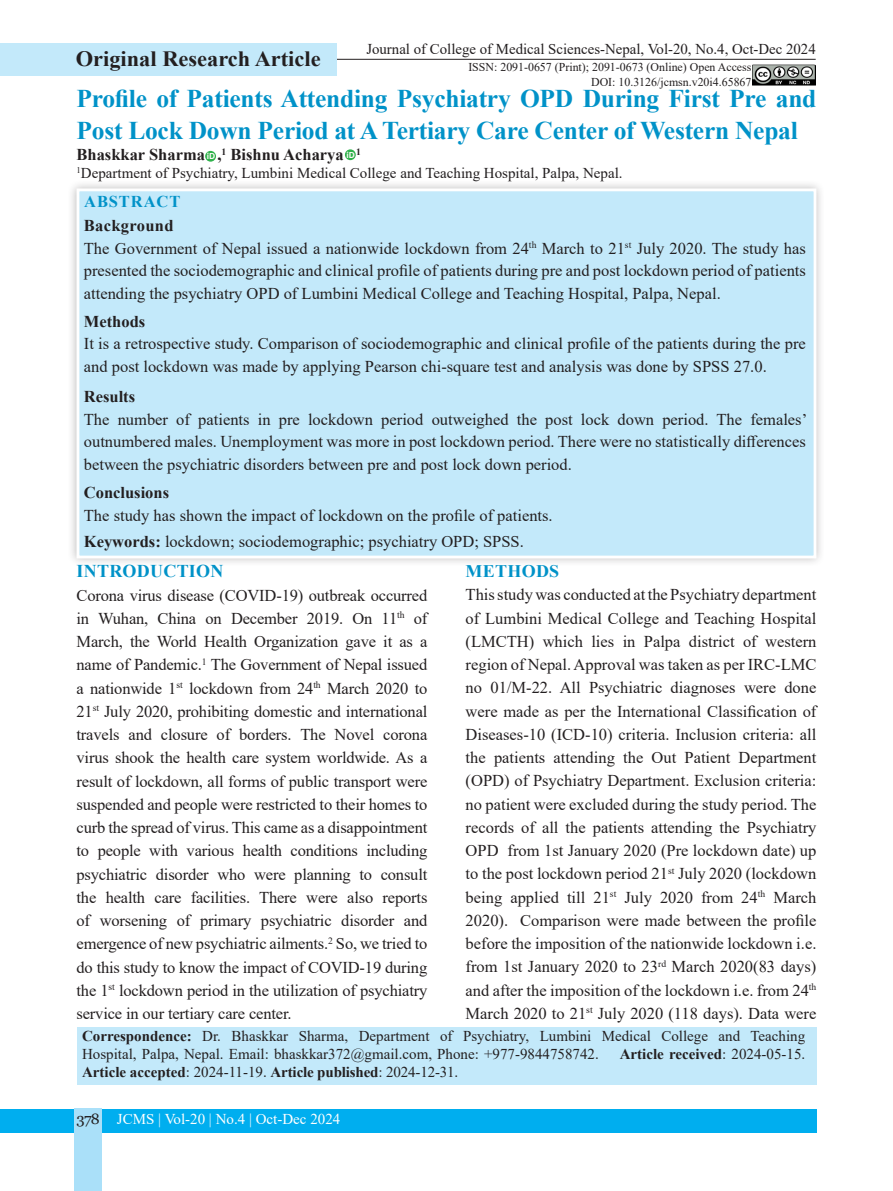
<style>
.page{position:relative;width:893px;height:1191px;background:#fff}
.page>*{position:absolute;margin:0;border:0;box-sizing:border-box;transform-origin:0 0}
.t1{font:700 25.5px/31.5px "Times New Roman";letter-spacing:-.01em;color:#0092c8}
.t2{font:700 21.75px "Times New Roman";color:#231f20}
.t3{font:700 18px "Times New Roman";letter-spacing:.015em;color:#0092c8}
.t4{font:700 17.7px "Times New Roman";letter-spacing:.015em;color:#0092c8}
.t5{font:16.5px/23.2px "Times New Roman";color:#231f20;text-align:justify}
.No_Spacing{font:700 16.5px "Times New Roman";color:#231f20}
.No_Spacing-2{font:700 16.5px "Times New Roman";letter-spacing:.02em;color:#231f20}
.t6{font:700 16.5px "Times New Roman";letter-spacing:.055em;color:#0092c8}
.t7{font:15px/18px "Times New Roman";color:#231f20}
.t8{font:700 15px "Times New Roman";color:#231f20}
.t9{font:15px "Times New Roman";color:#fff}
.t10{font:12px "Times New Roman";color:#231f20}
.t11{font:700 9.6px "Calibri";color:#fefaf8}
.s1{font-weight:700}
.s2{font-weight:400}
.s3{font-family:"Georgia";color:#231f20}
</style>
<div class="page">
<div style="left:0;top:1109px;width:816px;height:23px;background:#00aeef"></div>
<div style="left:74px;top:1108px;width:28px;height:83px;background:#aae0f9"></div>
<hr style="left:337px;top:59px;width:479px;height:1px;background:#231f20">
<div style="left:0;top:43px;width:337px;height:33px;background:#c3e9fa"></div>
<div style="left:67px;top:179px;width:759px;height:388px;background:#231f20;opacity:.3"></div>
<div style="left:77px;top:188px;width:739px;height:370px;background:#c3e9fa;border:3px solid #fff"></div>
<div style="left:77px;top:1027px;width:739px;height:57px;background:#c3e9fa"></div>
<div style="left:205px;top:151px;width:11px;height:11px;background:#30b24c;border-radius:50%"></div>
<div style="left:345px;top:149px;width:11px;height:11px;background:#30b24c;border-radius:50%"></div>
<img style="left:753px;top:65px;width:63px;height:20px">
<p class="t7" style="left:366px;top:40px;width:451px">Journal of College of Medical Sciences-Nepal, Vol-20, No.4, Oct-Dec 2024</p>
<p class="t10" style="left:468px;top:59px;width:285px">ISSN: 2091-0657 (Print); 2091-0673 (Online) Open Access</p>
<p class="t10" style="left:591px;top:73px;width:162px">DOI: 10.3126/jcmsn.v20i4.65867</p>
<p class="t2" style="left:76px;top:43px;width:246px">Original Research Article</p>
<p class="t1" style="left:77px;top:82px;width:741px">Profile of Patients Attending Psychiatry OPD During First Pre and<br>Post Lock Down Period at A Tertiary Care Center of Western Nepal</p>
<p class="No_Spacing" style="left:77px;top:143px;width:286px">Bhaskkar Sharma ,<sup>1</sup> Bishnu Acharya <sup>1</sup></p>
<p class="t7" style="left:77px;top:164px;width:548px"><sup>1</sup>Department of Psychiatry, Lumbini Medical College and Teaching Hospital, Palpa, Nepal.</p>
<p class="t11" style="left:207px;top:149px;width:10px">iD</p>
<p class="t11" style="left:346px;top:148px;width:10px">iD</p>
<p class="t6" style="left:84px;top:190px;width:98px">ABSTRACT</p>
<p class="No_Spacing-2" style="left:84px;top:214px;width:91px">Background</p>
<p class="t5" style="left:84px;top:236px;width:723px;line-height:22.5px">The Government of Nepal issued a nationwide lockdown from 24<sup>th</sup> March to 21<sup>st</sup> July 2020. The study has presented the sociodemographic and clinical profile of patients during pre and post lockdown period of patients attending the psychiatry OPD of Lumbini Medical College and Teaching Hospital, Palpa, Nepal.</p>
<p class="No_Spacing" style="left:84px;top:309px;width:63px">Methods</p>
<p class="t5" style="left:84px;top:332px;width:723px;line-height:22.5px">It is a retrospective study. Comparison of sociodemographic and clinical profile of the patients during the pre and post lockdown was made by applying Pearson chi-square test and analysis was done by SPSS 27.0.</p>
<p class="No_Spacing" style="left:84px;top:385px;width:53px">Results</p>
<p class="t5" style="left:84px;top:407px;width:725px;line-height:22.5px">The number of patients in pre lockdown period outweighed the post lock down period. The females’ outnumbered males. Unemployment was more in post lockdown period. There were no statistically differences between the psychiatric disorders between pre and post lock down period.</p>
<p class="No_Spacing" style="left:84px;top:480px;width:87px">Conclusions</p>
<p class="t5" style="left:84px;top:503px;width:470px">The study has shown the impact of lockdown on the profile of patients.</p>
<p class="t5" style="left:84px;top:529px;width:441px"><span class="s1">Keywords:</span> lockdown; sociodemographic; psychiatry OPD; SPSS.</p>
<p class="t3" style="left:77px;top:558px;width:148px">INTRODUCTION</p>
<p class="t5" style="left:77px;top:583px;width:352px">Corona virus disease (COVID-19) outbreak occurred in Wuhan, China on December 2019. On 11<sup>th</sup> of March, the World Health Organization gave it as a name of Pandemic.<sup>1</sup> The Government of Nepal issued a nationwide 1<sup>st</sup> lockdown from 24<sup>th</sup> March 2020 to 21<sup>st</sup> July 2020, prohibiting domestic and international travels and closure of borders. The Novel corona virus shook the health care system worldwide. As a result of lockdown, all forms of public transport were suspended and people were restricted to their homes to curb the spread of virus. This came as a disappointment to people with various health conditions including psychiatric disorder who were planning to consult the health care facilities. There were also reports of worsening of primary psychiatric disorder and emergence of new psychiatric ailments.<sup>2</sup> So, we tried to do this study to know the impact of COVID-19 during the 1<sup>st</sup> lockdown period in the utilization of psychiatry service in our tertiary care center.</p>
<p class="t4" style="left:466px;top:558px;width:95px">METHODS</p>
<p class="t5" style="left:466px;top:582px;width:352px">This study was conducted at the Psychiatry department of Lumbini Medical College and Teaching Hospital (LMCTH) which lies in Palpa district of western region of Nepal. Approval was taken as per IRC-LMC no 01/M-22. All Psychiatric diagnoses were done were made as per the International Classification of Diseases-10 (ICD-10) criteria. Inclusion criteria: all the patients attending the Out Patient Department (OPD) of Psychiatry Department. Exclusion criteria: no patient were excluded during the study period. The records of all the patients attending the Psychiatry OPD from 1st January 2020 (Pre lockdown date) up to the post lockdown period 21<sup>st</sup> July 2020 (lockdown being applied till 21<sup>st</sup> July 2020 from 24<sup>th</sup> March 2020). Comparison were made between the profile before the imposition of the nationwide lockdown i.e. from 1st January 2020 to 23<sup>rd</sup> March 2020(83 days) and after the imposition of the lockdown i.e. from 24<sup>th </sup>March 2020 to 21<sup>st</sup> July 2020 (118 days). Data were</p>
<p class="t7" style="left:82px;top:1026px;width:725px"><span class="s1">Correspondence:</span> Dr. Bhaskkar Sharma, Department of Psychiatry, Lumbini Medical College and Teaching<br>Hospital, Palpa, Nepal. Email: bhaskkar372@gmail.com, Phone: +977-9844758742.</p>
<p class="t8" style="left:620px;top:1043px;width:187px">Article received<span class="s2">: 2024-05-15.</span></p>
<p class="t8" style="left:82px;top:1061px;width:378px">Article accepted<span class="s2">: 2024-11-19.</span> Article published<span class="s2">: 2024-12-31.</span></p>
<p class="t9" style="left:76px;top:1108px;width:265px"><span class="s3">378</span> JCMS | Vol-20 | No.4 | Oct-Dec 2024</p>
</div>
